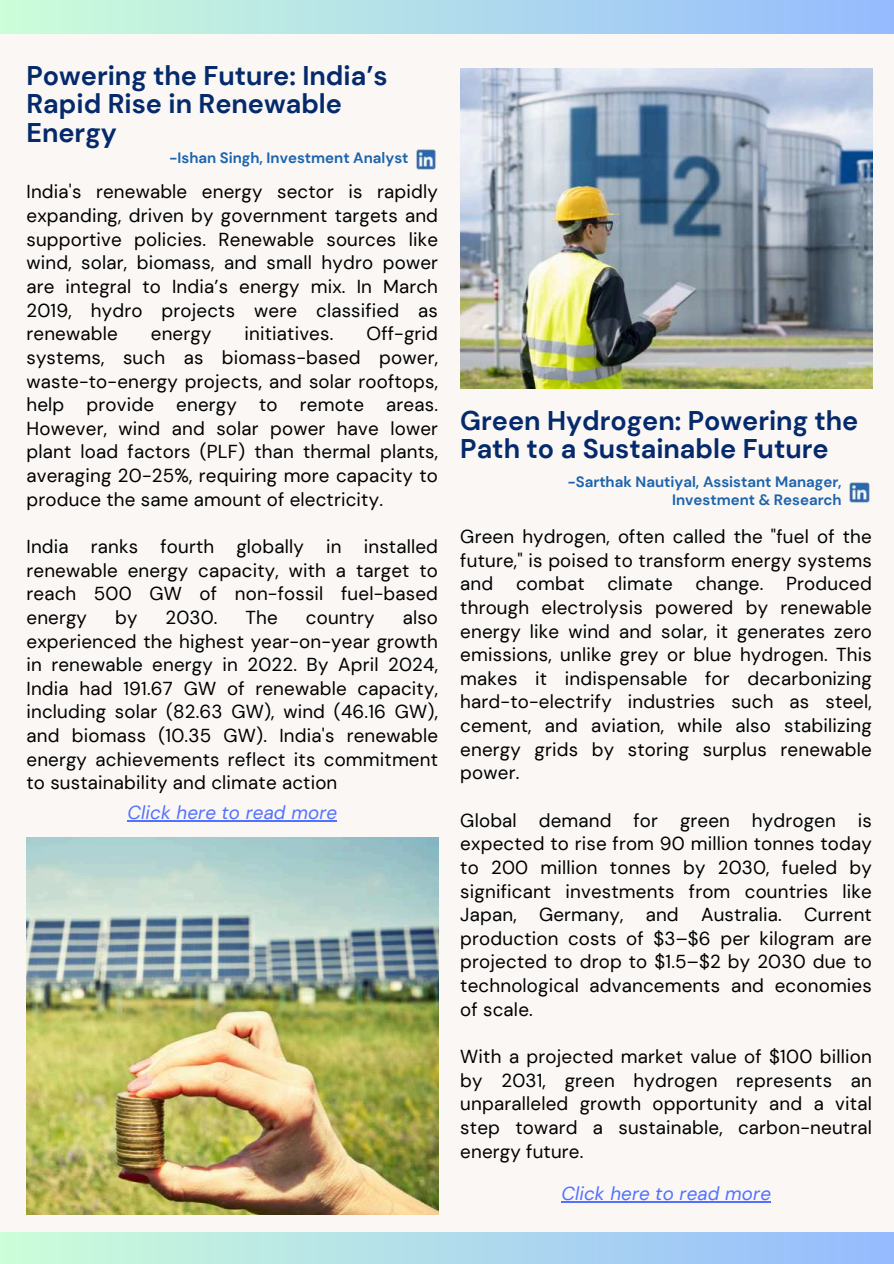
<style>
.page{position:relative;width:894px;height:1264px;background:#fff}
.page>*{position:absolute;margin:0;border:0;box-sizing:border-box;transform-origin:0 0}
.t1{font:700 27px/28.2px "DM Sans";color:#052a6c}
.t2{font:18.75px/23.7px "DM Sans";letter-spacing:.01em;color:#000;text-align:justify}
.t3{font:italic 18.75px "DM Sans";letter-spacing:.01em;color:#5271ff}
.t4{font:700 15px/18px "DM Sans";color:#1c64ad;text-align:right}
</style>
<div class="page">
<div style="left:0;top:0;width:893px;height:1263px;background:#faf7f5"></div>
<div style="left:0;top:0;width:893px;height:34px;background:linear-gradient(to right,#ccfed9,#95bbfe)"></div>
<div style="left:0;top:1232px;width:893px;height:31px;background:linear-gradient(to right,#ccfed9,#95bbfe)"></div>
<img style="left:416px;top:149px;width:20px;height:21px">
<img style="left:849px;top:482px;width:21px;height:21px">
<img style="left:26px;top:837px;width:412px;height:377px">
<img style="left:460px;top:69px;width:412px;height:319px">
<hr style="left:127px;top:820px;width:210px;height:1px;background:#5271ff">
<hr style="left:561px;top:1201px;width:210px;height:1px;background:#5271ff">
<h1 class="t1" style="left:26px;top:62px;width:362px">Powering the Future: India’s<br>Rapid Rise in Renewable<br>Energy</h1>
<p class="t4" style="left:169px;top:149px;width:240px">-Ishan Singh, Investment Analyst</p>
<p class="t2" style="left:26px;top:180px;width:413px">India's renewable energy sector is rapidly expanding, driven by government targets and supportive policies. Renewable sources like wind, solar, biomass, and small hydro power are integral to India’s energy mix. In March 2019, hydro projects were classified as renewable</p>
<p class="t2" style="left:26px;top:322px;width:413px;text-indent:340px">Off-grid systems, such as biomass-based power, waste-to-energy projects, and solar rooftops, help provide energy to remote areas.<br>However, wind and solar power have lower plant load factors (PLF) than thermal plants, averaging 20-25%, requiring more capacity to produce the same amount of electricity.</p>
<p class="t2" style="left:26px;top:534px;width:413px">India ranks fourth globally in installed renewable energy capacity, with a target to reach 500 GW of non-fossil fuel-based energy</p>
<p class="t2" style="left:151px;top:322px;width:62px">energy</p>
<p class="t2" style="left:244px;top:322px;width:90px">initiatives.</p>
<p class="t2" style="left:26px;top:605px;width:413px;text-indent:376px">also experienced the highest year-on-year growth in renewable energy in 2022. By April 2024, India had 191.67 GW of renewable capacity, including solar (82.63 GW), wind (46.16 GW), and biomass (10.35 GW). India's renewable energy achievements reflect its commitment to sustainability and climate action</p>
<p class="t2" style="left:115px;top:605px;width:24px">by</p>
<p class="t2" style="left:165px;top:605px;width:54px">2030.</p>
<p class="t2" style="left:245px;top:605px;width:34px">The</p>
<p class="t2" style="left:306px;top:605px;width:70px">country</p>
<p class="t3" style="left:127px;top:800px;width:211px">Click here to read more</p>
<h1 class="t1" style="left:460px;top:406px;width:399px">Green Hydrogen: Powering the<br>Path to a Sustainable Future</h1>
<p class="t4" style="left:567px;top:472px;width:275px">-Sarthak Nautiyal, Assistant Manager,<br>Investment &amp; Research</p>
<p class="t2" style="left:460px;top:524px;width:413px">Green hydrogen, often called the "fuel of the future," is poised to transform energy systems and combat climate change. Produced through electrolysis powered by renewable energy like wind and solar, it generates zero emissions, unlike grey or blue hydrogen. This makes it indispensable for decarbonizing hard-to-electrify industries such as steel, cement, and aviation, while also stabilizing energy grids by storing surplus renewable power.</p>
<p class="t2" style="left:460px;top:808px;width:413px">Global demand for green hydrogen is expected to rise from 90 million tonnes today to 200 million tonnes by 2030, fueled by significant investments from countries like Japan, Germany, and Australia. Current production costs of $3–$6 per kilogram are projected to drop to $1.5–$2 by 2030 due to technological advancements and economies of scale.</p>
<p class="t2" style="left:460px;top:1044px;width:413px">With a projected market value of $100 billion by 2031, green hydrogen represents an unparalleled growth opportunity and a vital step toward a sustainable, carbon-neutral energy future.</p>
<p class="t3" style="left:561px;top:1181px;width:211px">Click here to read more</p>
</div>
